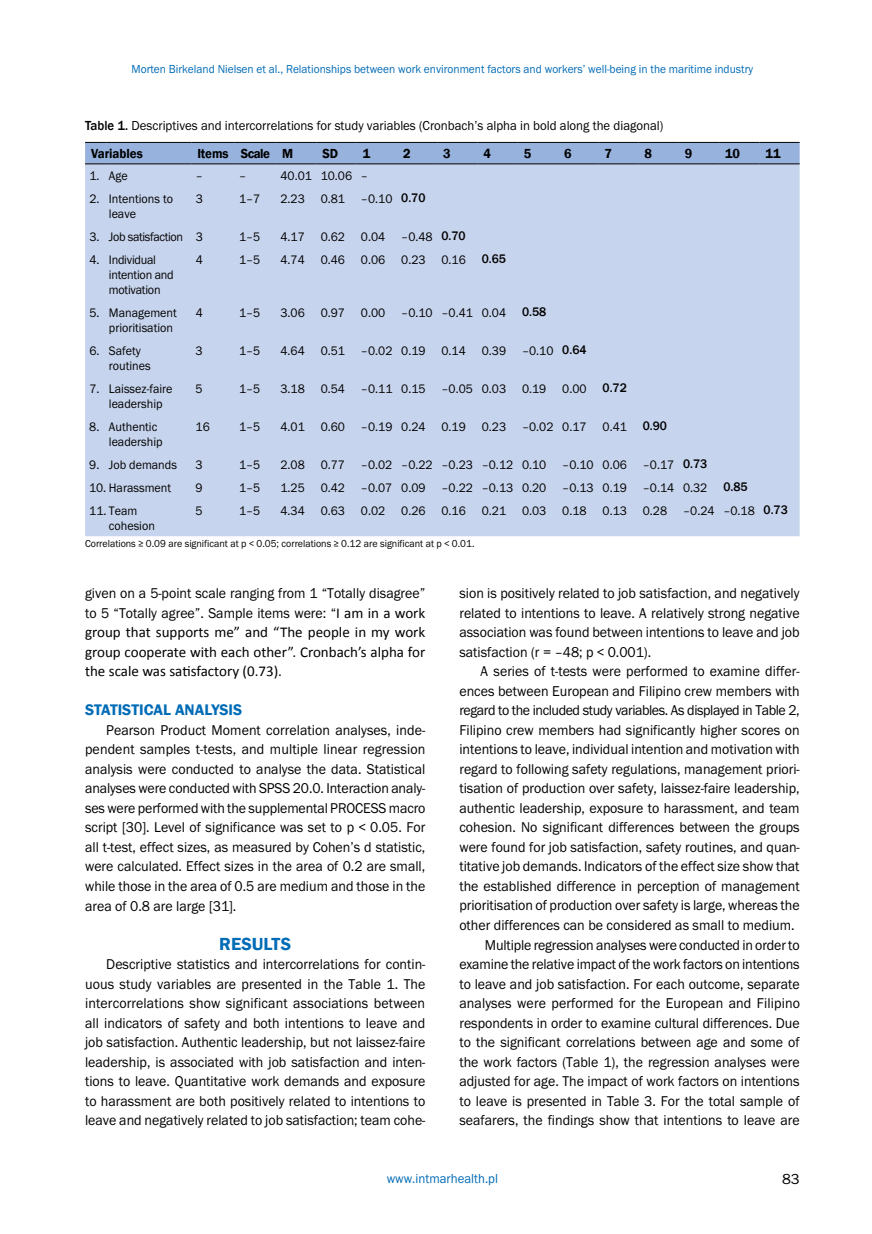
<style>
.page{position:relative;width:872px;height:1234px;background:#fff}
.page>*{position:absolute;margin:0;border:0;box-sizing:border-box;transform-origin:0 0}
.t1{font:600 18px "Franklin Gothic";color:#006bb6}
.t2{font:600 15.75px "Franklin Gothic";color:#006bb6}
.t3{font:15px/19.5px "Calibri";color:#000;text-align:justify}
.t4{font:15px "Franklin Got Itc TEE";color:#000}
.t5{font:14.7px/19.5px "Franklin Got Itc TEE";color:#000;text-align:justify;scale:.95 1}
.t6{font:14.7px "Franklin Got Itc TEE";letter-spacing:-.03em;color:#000;scale:.95 1}
.t7{font:13.5px "Franklin Got Itc TEE";color:#000;scale:.95 1}
.t8{font:600 13.5px "Franklin Gothic";letter-spacing:-.005em;color:#000;scale:.95 1}
.t9{font:13.5px "Franklin Got Itc TEE";color:#006bb6;scale:.95 1}
.t10{font:600 13.5px "Franklin Gothic";letter-spacing:-.03em;color:#000;scale:.95 1}
.t11{font:12.75px/15.3px "Franklin Got Itc TEE";color:#000;scale:.95 1}
.t12{font:12.75px/15.3px "Franklin Got Itc TEE";letter-spacing:-.02em;color:#000;scale:.95 1}
.t13{font:12.75px "Franklin Got Itc TEE";letter-spacing:-.03em;color:#000;scale:.95 1}
.t14{font:12px "Franklin Got Itc TEE";color:#006bb6;scale:.95 1}
.t15{font:10.5px "Franklin Got Itc TEE";color:#000;scale:.95 1}
.s1{font-family:"Franklin Gothic";font-weight:500}
.s2{font-family:"Calibri";font-size:15px}
</style>
<div class="page">
<div style="left:85px;top:164px;width:714px;height:372px;background:#c7d4ed"></div>
<svg style="left:85px;top:142px;width:714px;height:22px;background:#8ca6ce"></svg>
<hr style="left:107px;top:163px;width:84px;height:1px;background:#000">
<p class="t14" style="left:132px;top:62px;width:656px">Morten Birkeland Nielsen et al., Relationships between work environment factors and workers’ well-being in the maritime industry</p>
<p class="t7" style="left:85px;top:118px;width:610px"><span class="s1">Table 1.</span> Descriptives and intercorrelations for study variables (Cronbach’s alpha in bold along the diagonal)</p>
<p class="t8" style="left:91px;top:145px;width:56px">Variables</p>
<p class="t10" style="left:197px;top:145px;width:102px">Items Scale M</p>
<p class="t8" style="left:322px;top:145px;width:18px">SD</p>
<p class="t8" style="left:363px;top:145px;width:9px">1</p>
<p class="t8" style="left:403px;top:145px;width:9px">2</p>
<p class="t8" style="left:443px;top:145px;width:9px">3</p>
<p class="t8" style="left:483px;top:145px;width:9px">4</p>
<p class="t8" style="left:524px;top:145px;width:9px">5</p>
<p class="t8" style="left:564px;top:145px;width:9px">6</p>
<p class="t8" style="left:604px;top:145px;width:9px">7</p>
<p class="t8" style="left:644px;top:145px;width:9px">8</p>
<p class="t8" style="left:685px;top:145px;width:9px">9</p>
<p class="t8" style="left:725px;top:145px;width:17px">10</p>
<p class="t8" style="left:765px;top:145px;width:17px">11</p>
<p class="t11" style="left:89px;top:168px;width:42px">1. Age</p>
<p class="t11" style="left:196px;top:168px;width:9px">–</p>
<p class="t11" style="left:239px;top:168px;width:9px">–</p>
<p class="t11" style="left:280px;top:168px;width:94px">40.01 10.06 –</p>
<p class="t11" style="left:109px;top:191px;width:69px;text-indent:-20px">2. Intentions to leave</p>
<p class="t11" style="left:196px;top:191px;width:9px">3</p>
<p class="t11" style="left:239px;top:191px;width:24px">1–7</p>
<p class="t11" style="left:280px;top:191px;width:154px">2.23 0.81 –0.10 <span class="s1">0.70</span></p>
<p class="t13" style="left:89px;top:229px;width:121px">3. Job satisfaction 3</p>
<p class="t11" style="left:239px;top:229px;width:24px">1–5</p>
<p class="t11" style="left:280px;top:229px;width:196px">4.17 0.62 0.04 –0.48 <span class="s1">0.70</span></p>
<p class="t12" style="left:109px;top:252px;width:70px;text-indent:-20px">4. Individual intention and motivation</p>
<p class="t11" style="left:196px;top:252px;width:9px">4</p>
<p class="t11" style="left:239px;top:252px;width:24px">1–5</p>
<p class="t11" style="left:280px;top:252px;width:239px">4.74 0.46 0.06 0.23 0.16 <span class="s1">0.65</span></p>
<p class="t11" style="left:89px;top:305px;width:94px;text-align:right">5. Management prioritisation</p>
<p class="t11" style="left:196px;top:305px;width:9px">4</p>
<p class="t11" style="left:239px;top:305px;width:24px">1–5</p>
<p class="t11" style="left:280px;top:305px;width:281px">3.06 0.97 0.00 –0.10 –0.41 0.04 <span class="s1">0.58</span></p>
<p class="t11" style="left:109px;top:343px;width:46px;text-indent:-20px">6. Safety routines</p>
<p class="t11" style="left:196px;top:343px;width:9px">3</p>
<p class="t11" style="left:239px;top:343px;width:24px">1–5</p>
<p class="t11" style="left:280px;top:343px;width:324px">4.64 0.51 –0.02 0.19 0.14 0.39 –0.10 <span class="s1">0.64</span></p>
<p class="t11" style="left:109px;top:381px;width:68px;text-indent:-20px">7. Laissez-faire leadership</p>
<p class="t11" style="left:196px;top:381px;width:9px">5</p>
<p class="t11" style="left:239px;top:381px;width:24px">1–5</p>
<p class="t11" style="left:280px;top:381px;width:366px">3.18 0.54 –0.11 0.15 –0.05 0.03 0.19 0.00 <span class="s1">0.72</span></p>
<p class="t11" style="left:109px;top:419px;width:58px;text-indent:-20px">8. Authentic leadership</p>
<p class="t11" style="left:196px;top:419px;width:16px">16</p>
<p class="t11" style="left:239px;top:419px;width:24px">1–5</p>
<p class="t11" style="left:280px;top:419px;width:408px">4.01 0.60 –0.19 0.24 0.19 0.23 –0.02 0.17 0.41 <span class="s1">0.90</span></p>
<p class="t11" style="left:89px;top:457px;width:94px">9. Job demands</p>
<p class="t11" style="left:196px;top:457px;width:9px">3</p>
<p class="t11" style="left:239px;top:457px;width:24px">1–5</p>
<p class="t11" style="left:280px;top:457px;width:451px">2.08 0.77 –0.02 –0.22 –0.23 –0.12 0.10 –0.10 0.06 –0.17 <span class="s1">0.73</span></p>
<p class="t11" style="left:89px;top:480px;width:88px">10. Harassment</p>
<p class="t11" style="left:196px;top:480px;width:9px">9</p>
<p class="t11" style="left:239px;top:480px;width:24px">1–5</p>
<p class="t11" style="left:280px;top:480px;width:493px">1.25 0.42 –0.07 0.09 –0.22 –0.13 0.20 –0.13 0.19 –0.14 0.32 <span class="s1">0.85</span></p>
<p class="t11" style="left:109px;top:502px;width:50px;text-indent:-20px">11. Team cohesion</p>
<p class="t11" style="left:196px;top:502px;width:9px">5</p>
<p class="t11" style="left:239px;top:502px;width:24px">1–5</p>
<p class="t11" style="left:280px;top:502px;width:535px">4.34 0.63 0.02 0.26 0.16 0.21 0.03 0.18 0.13 0.28 –0.24 –0.18 <span class="s1">0.73</span></p>
<p class="t15" style="left:85px;top:537px;width:411px">Correlations ≥ 0.09 are significant at p &lt; 0.05; correlations ≥ 0.12 are significant at p &lt; 0.01.</p>
<p class="t5" style="left:85px;top:583px;width:360px">given on a 5-point scale ranging from 1 “Totally disagree” to 5 “Totally agree”. Sample items were: “<span class="s2">I am in a work</span></p>
<p class="t3" style="left:85px;top:622px;width:342px">group that supports me” and “The people in my work group cooperate with each other”. Cronbach’s alpha for the scale was satisfactory (0.73).</p>
<p class="t2" style="left:85px;top:700px;width:159px">STATISTICAL ANALYSIS</p>
<p class="t5" style="left:85px;top:720px;width:360px;text-indent:21px">Pearson Product Moment correlation analyses, inde&shy;pendent samples t-tests, and multiple linear regression analysis were conducted to analyse the data. Statistical analyses were conducted with SPSS 20.0. Interaction analy&shy;ses were performed with the supplemental PROCESS macro script [30]. Level of significance was set to p &lt; 0.05. For all t-test, effect sizes, as measured by Cohen’s d statistic, were calculated. Effect sizes in the area of 0.2 are small, while those in the area of 0.5 are medium and those in the area of 0.8 are large [31].</p>
<p class="t1" style="left:219px;top:932px;width:73px">RESULTS</p>
<p class="t5" style="left:85px;top:954px;width:360px;text-indent:21px">Descriptive statistics and intercorrelations for contin&shy;uous study variables are presented in the Table 1. The intercorrelations show significant associations between all indicators of safety and both intentions to leave and job satisfaction. Authentic leadership, but not laissez-faire leadership, is associated with job satisfaction and inten&shy;tions to leave. Quantitative work demands and exposure to harassment are both positively related to intentions to leave and negatively related to job satisfaction; team cohe-</p>
<p class="t5" style="left:459px;top:583px;width:360px">sion is positively related to job satisfaction, and negatively related to intentions to leave. A relatively strong negative association was found between intentions to leave and job satisfaction (r = –48; p &lt; 0.001).</p>
<p class="t5" style="left:480px;top:661px;width:337px">A series of t-tests were performed to examine differ-</p>
<p class="t5" style="left:459px;top:681px;width:360px">ences between European and Filipino crew members with</p>
<p class="t6" style="left:459px;top:702px;width:360px">regard to the included study variables. As displayed in Table 2,</p>
<p class="t5" style="left:459px;top:720px;width:359px">Filipino crew members had significantly higher scores on</p>
<p class="t5" style="left:459px;top:739px;width:360px">intentions to leave, individual intention and motivation with</p>
<p class="t5" style="left:459px;top:759px;width:360px">regard to following safety regulations, management priori-</p>
<p class="t5" style="left:459px;top:778px;width:360px">tisation of production over safety, laissez-faire leadership,</p>
<p class="t5" style="left:459px;top:798px;width:360px">authentic leadership, exposure to harassment, and team</p>
<p class="t5" style="left:459px;top:817px;width:360px">cohesion. No significant differences between the groups</p>
<p class="t5" style="left:459px;top:837px;width:360px">were found for job satisfaction, safety routines, and quan-</p>
<p class="t5" style="left:459px;top:856px;width:359px">titative job demands. Indicators of the effect size show that</p>
<p class="t5" style="left:459px;top:876px;width:360px">the established difference in perception of management</p>
<p class="t5" style="left:459px;top:895px;width:359px">prioritisation of production over safety is large, whereas the</p>
<p class="t5" style="left:459px;top:915px;width:354px">other differences can be considered as small to medium.</p>
<p class="t5" style="left:485px;top:934px;width:333px">Multiple regression analyses were conducted in order to</p>
<p class="t5" style="left:459px;top:954px;width:359px">examine the relative impact of the work factors on intentions</p>
<p class="t5" style="left:459px;top:973px;width:359px">to leave and job satisfaction. For each outcome, separate</p>
<p class="t5" style="left:459px;top:993px;width:360px">analyses were performed for the European and Filipino</p>
<p class="t5" style="left:459px;top:1012px;width:360px">respondents in order to examine cultural differences. Due</p>
<p class="t5" style="left:459px;top:1032px;width:360px">to the significant correlations between age and some of</p>
<p class="t5" style="left:459px;top:1051px;width:360px">the work factors (Table 1), the regression analyses were</p>
<p class="t5" style="left:459px;top:1071px;width:359px">adjusted for age. The impact of work factors on intentions</p>
<p class="t5" style="left:459px;top:1090px;width:359px">to leave is presented in Table 3. For the total sample of</p>
<p class="t5" style="left:459px;top:1110px;width:360px">seafarers, the findings show that intentions to leave are</p>
<p class="t9" style="left:387px;top:1170px;width:119px">www.intmarhealth.pl</p>
<p class="t4" style="left:782px;top:1170px;width:19px">83</p>
</div>
